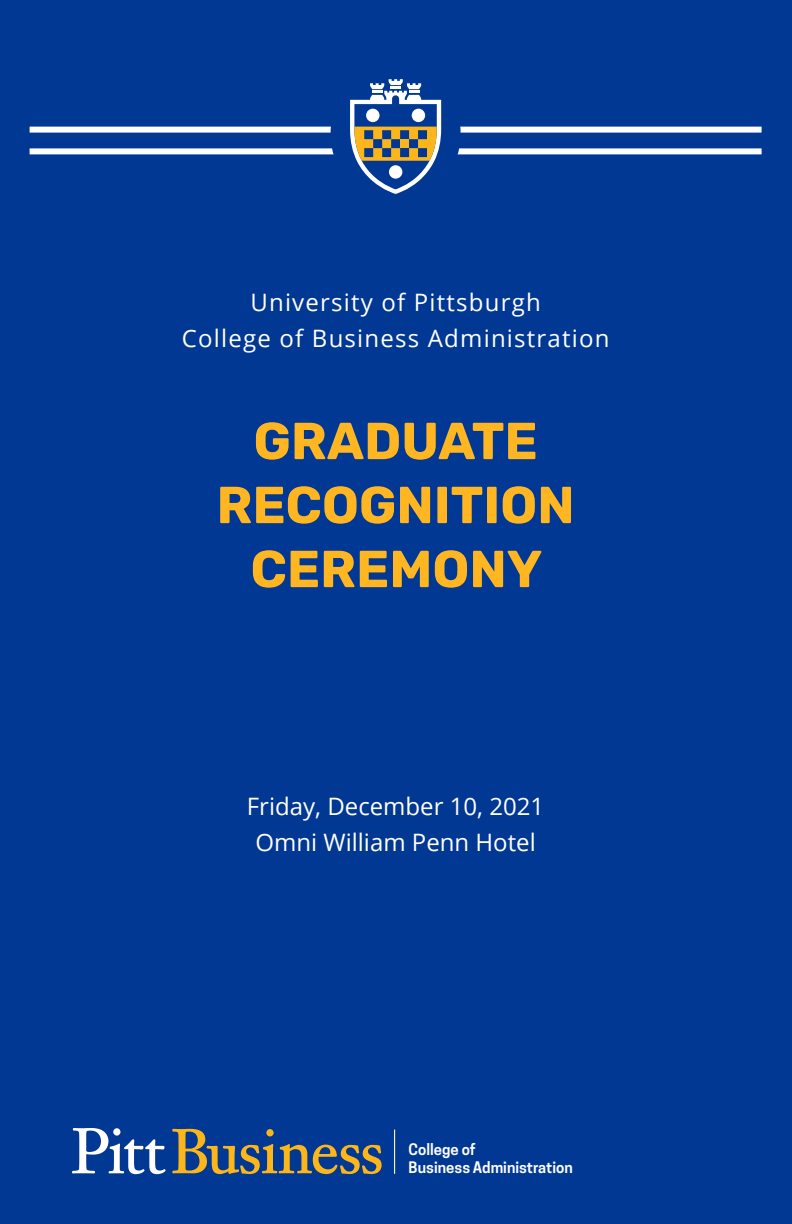
<style>
.page{position:relative;width:792px;height:1224px;background:#003894}
.page>*{position:absolute;margin:0;border:0;box-sizing:border-box;transform-origin:0 0}
.t1{font:700 52px "Rubik";color:#ffb620}
.t2{font:24px "Open Sans";letter-spacing:.05em;color:#fff}
.t3{font:24px "Open Sans";color:#fff}
.t4{font:600 15px/18px "Cooper Hewitt";color:#fff}
</style>
<div class="page">
<div style="left:30px;top:127px;width:732px;height:6px;background:#fff"></div>
<div style="left:30px;top:148px;width:732px;height:6px;background:#fff"></div>
<div style="left:331px;top:61px;width:130px;height:144px;background:#003894;border-radius:50%"></div>
<svg style="left:350px;top:79px;width:91px;height:115px"></svg>
<div style="left:400px;top:139px;width:9px;height:9px;background:#fcb61c"></div>
<div style="left:389px;top:165px;width:13px;height:14px;background:#fff;border-radius:50%"></div>
<div style="left:366px;top:109px;width:14px;height:13px;background:#fff;border-radius:50%"></div>
<div style="left:412px;top:109px;width:13px;height:13px;background:#fff;border-radius:50%"></div>
<svg style="left:72px;top:1128px;width:94px;height:46px"></svg>
<div style="left:113px;top:1128px;width:7px;height:8px;background:#fff;border-radius:50%"></div>
<svg style="left:172px;top:1129px;width:210px;height:45px"></svg>
<hr style="left:394px;top:1130px;width:1px;height:44px;background:#fff">
<p class="t2" style="left:250px;top:286px;width:292px">University of Pittsburgh</p>
<p class="t2" style="left:182px;top:322px;width:429px">College of Business Administration</p>
<p class="t1" style="left:253px;top:412px;width:286px">GRADUATE</p>
<p class="t1" style="left:217px;top:476px;width:360px">RECOGNITION</p>
<p class="t1" style="left:250px;top:540px;width:293px">CEREMONY</p>
<p class="t3" style="left:247px;top:790px;width:299px">Friday, December 10, 2021</p>
<p class="t3" style="left:255px;top:826px;width:282px">Omni William Penn Hotel</p>
<p class="t4" style="left:409px;top:1140px;width:166px">College of<br>Business Administration</p>
</div>
